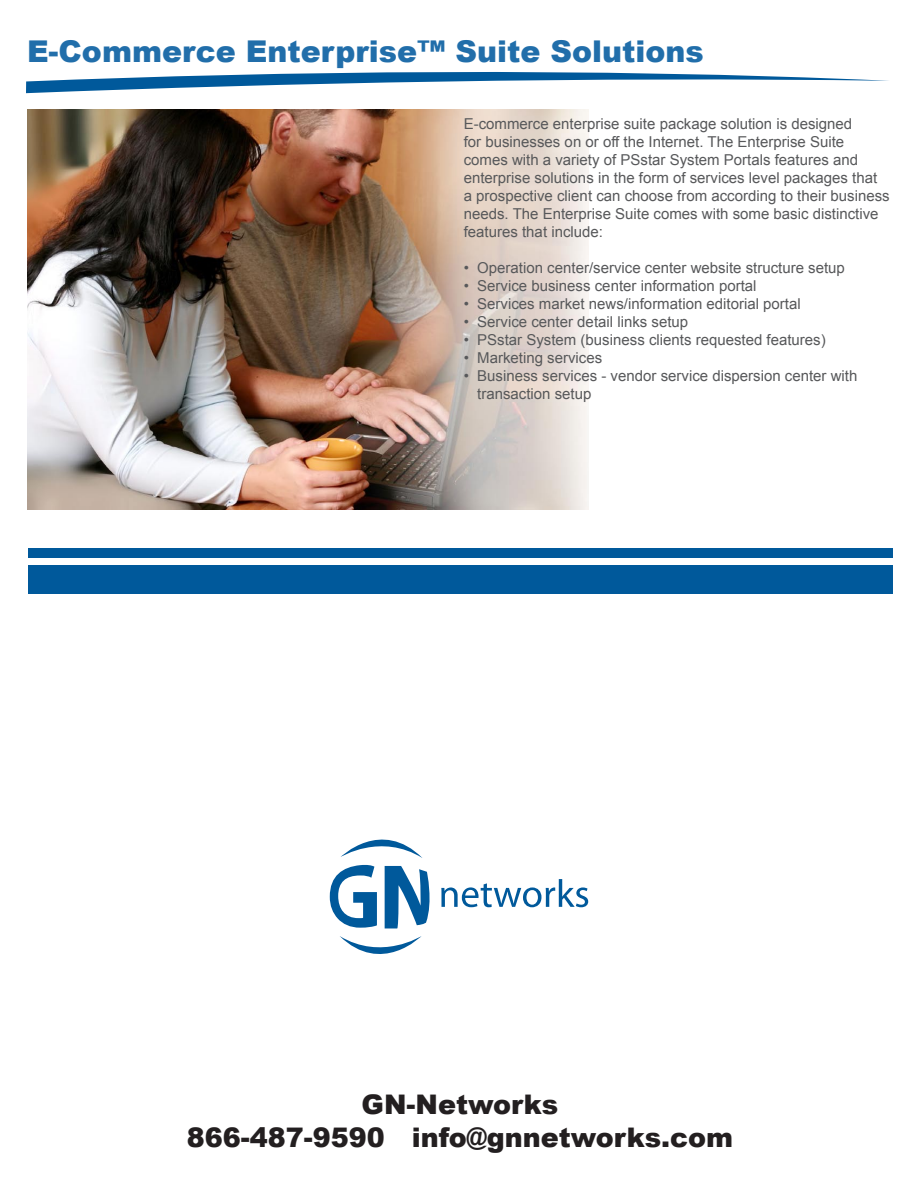
<style>
.page{position:relative;width:918px;height:1188px;background:#fff}
.page>*{position:absolute;margin:0;border:0;box-sizing:border-box;transform-origin:0 0}
.t1{font:900 30px "Arial";color:#216eaa}
.t2{font:900 27px/32.4px "Arial";color:#231f20;text-align:center}
.Bullets{font:15px/18px "Arial";color:#57585a}
</style>
<div class="page">
<svg style="left:341px;top:839px;width:82px;height:19px"></svg>
<svg style="left:340px;top:936px;width:82px;height:18px"></svg>
<svg style="left:330px;top:864px;width:47px;height:64px"></svg>
<svg style="left:385px;top:866px;width:45px;height:62px"></svg>
<svg style="left:441px;top:879px;width:147px;height:28px"></svg>
<img style="left:27px;top:110px;width:562px;height:399px">
<svg style="left:26px;top:72px;width:863px;height:21px"></svg>
<div style="left:28px;top:565px;width:864px;height:29px;background:#00599b"></div>
<div style="left:28px;top:548px;width:864px;height:10px;background:#00599b"></div>
<p class="t1" style="left:27px;top:29px;width:678px">E-Commerce Enterprise™ Suite Solutions</p>
<p class="Bullets" style="left:464px;top:115px;width:428px">E-commerce enterprise suite package solution is designed<br>for businesses on or off the Internet. The Enterprise Suite comes with a variety of PSstar System Portals features and enterprise solutions in the form of services level packages that<br>a prospective client can choose from according to their business needs. The Enterprise Suite comes with some basic distinctive features that include:</p>
<p class="Bullets" style="left:464px;top:259px;width:383px">• Operation center/service center website structure setup</p>
<p class="Bullets" style="left:464px;top:277px;width:294px">• Service business center information portal</p>
<p class="Bullets" style="left:464px;top:295px;width:338px">• Services market news/information editorial portal</p>
<p class="Bullets" style="left:464px;top:313px;width:226px">• Service center detail links setup</p>
<p class="Bullets" style="left:464px;top:331px;width:363px">• PSstar System (business clients requested features)</p>
<p class="Bullets" style="left:464px;top:349px;width:140px">• Marketing services</p>
<p class="Bullets" style="left:477px;top:367px;width:382px;text-indent:-14px">• Business services - vendor service dispersion center with transaction setup</p>
<h2 class="t2" style="left:187px;top:1088px;width:548px">GN-Networks<br>866-487-9590 info@gnnetworks.com</h2>
</div>
